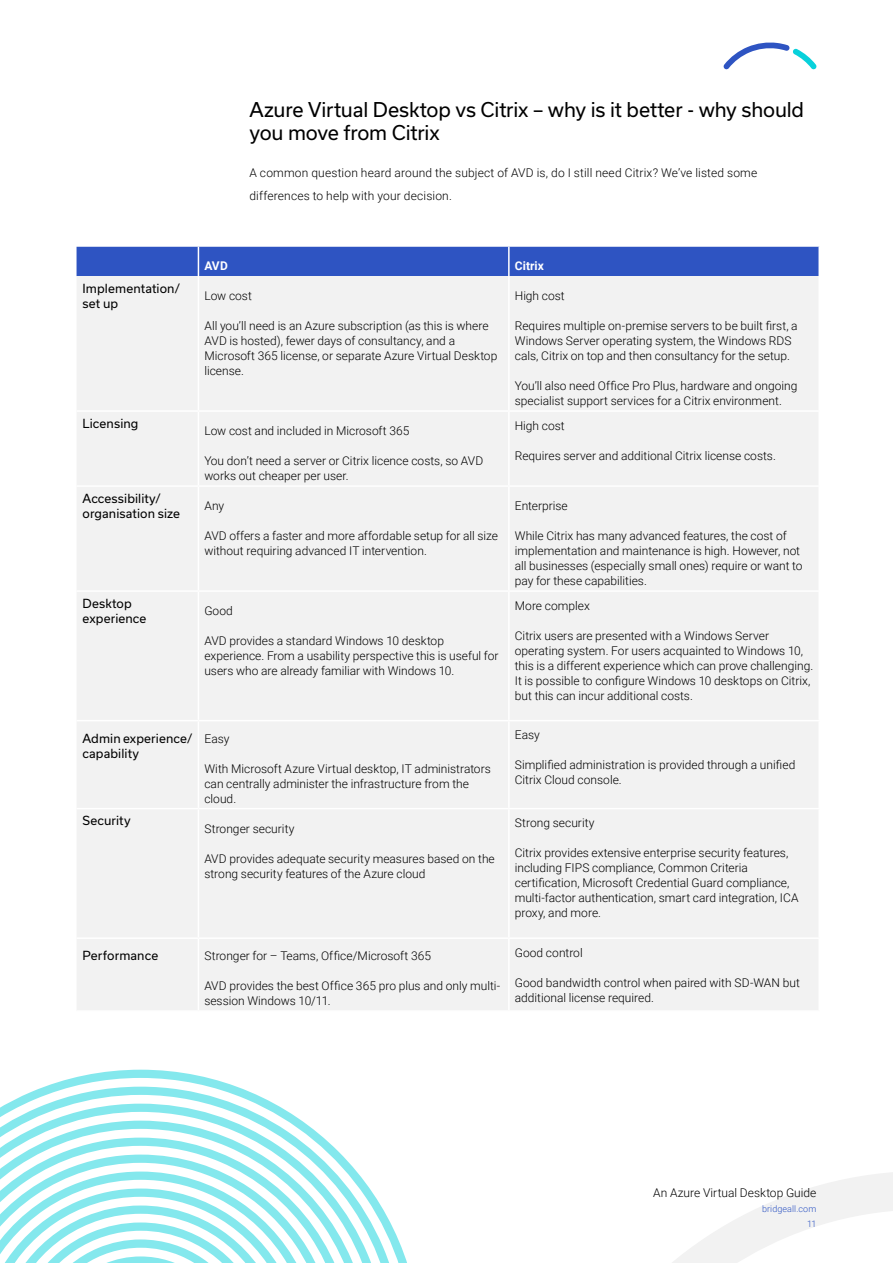
<style>
.page{position:relative;width:893px;height:1263px;background:#fff}
.page>*{position:absolute;margin:0;border:0;box-sizing:border-box;transform-origin:0 0}
.t1{font:19.5px/22.5px "Usual";letter-spacing:-.01em;color:#000}
.t2{font:300 12px/15px "Roboto";color:#000}
.t3{font:12px/15px "Usual";letter-spacing:.01em;color:#000}
.t4{font:700 12px "Roboto";letter-spacing:.005em;color:#fff}
.t5{font:300 9px/15px "Roboto";letter-spacing:.01em;color:#2e55c3;text-align:right}
</style>
<div class="page">
<svg style="left:672px;top:1172px;width:221px;height:91px"></svg>
<svg style="left:723px;top:42px;width:94px;height:27px"></svg>
<svg style="left:44px;top:1070px;width:363px;height:193px"></svg>
<svg style="left:6px;top:1087px;width:398px;height:176px"></svg>
<svg style="left:0;top:1104px;width:387px;height:159px"></svg>
<svg style="left:0;top:1120px;width:370px;height:143px"></svg>
<svg style="left:0;top:1137px;width:353px;height:126px"></svg>
<div style="left:77px;top:276px;width:741px;height:134px;background:#f2f2f2"></div>
<div style="left:77px;top:412px;width:741px;height:598px;background:#f2f2f2"></div>
<hr style="left:198px;top:276px;width:1px;height:134px;background:#fff">
<hr style="left:198px;top:412px;width:1px;height:73px;background:#fff">
<hr style="left:198px;top:487px;width:1px;height:103px;background:#fff">
<hr style="left:198px;top:592px;width:1px;height:128px;background:#fff">
<hr style="left:198px;top:721px;width:1px;height:87px;background:#fff">
<hr style="left:198px;top:809px;width:1px;height:128px;background:#fff">
<hr style="left:198px;top:939px;width:1px;height:71px;background:#fff">
<hr style="left:508px;top:276px;width:2px;height:134px;background:#fff">
<hr style="left:508px;top:412px;width:2px;height:73px;background:#fff">
<hr style="left:508px;top:487px;width:2px;height:103px;background:#fff">
<hr style="left:508px;top:592px;width:2px;height:128px;background:#fff">
<hr style="left:508px;top:721px;width:2px;height:87px;background:#fff">
<hr style="left:508px;top:809px;width:2px;height:128px;background:#fff">
<hr style="left:508px;top:939px;width:2px;height:71px;background:#fff">
<hr style="left:77px;top:485px;width:121px;height:2px;background:#fff">
<hr style="left:198px;top:485px;width:311px;height:2px;background:#fff">
<hr style="left:509px;top:485px;width:311px;height:2px;background:#fff">
<hr style="left:77px;top:590px;width:121px;height:2px;background:#fff">
<hr style="left:198px;top:590px;width:311px;height:2px;background:#fff">
<hr style="left:509px;top:590px;width:311px;height:2px;background:#fff">
<hr style="left:77px;top:720px;width:121px;height:1px;background:#fff">
<hr style="left:198px;top:720px;width:311px;height:1px;background:#fff">
<hr style="left:509px;top:720px;width:311px;height:1px;background:#fff">
<hr style="left:77px;top:808px;width:121px;height:1px;background:#fff">
<hr style="left:198px;top:808px;width:311px;height:1px;background:#fff">
<hr style="left:509px;top:808px;width:311px;height:1px;background:#fff">
<hr style="left:77px;top:937px;width:121px;height:2px;background:#fff">
<hr style="left:198px;top:937px;width:311px;height:2px;background:#fff">
<hr style="left:509px;top:937px;width:311px;height:2px;background:#fff">
<div style="left:77px;top:247px;width:741px;height:29px;background:#2e54c2"></div>
<hr style="left:508px;top:247px;width:2px;height:29px;background:#fff">
<h1 class="t1" style="left:249px;top:98px;width:556px">Azure Virtual Desktop vs Citrix – why is it better - why should you move from Citrix</h1>
<p class="t2" style="left:249px;top:161px;width:509px;line-height:22.5px">A common question heard around the subject of AVD is, do I still need Citrix? We’ve listed some differences to help with your decision.</p>
<p class="t4" style="left:204px;top:257px;width:25px">AVD</p>
<p class="t4" style="left:515px;top:257px;width:31px">Citrix</p>
<p class="t3" style="left:83px;top:280px;width:99px">Implementation/ set up</p>
<p class="t2" style="left:204px;top:288px;width:49px">Low cost</p>
<p class="t2" style="left:204px;top:318px;width:294px">All you’ll need is an Azure subscription (as this is where AVD is hosted), fewer days of consultancy, and a Microsoft 365 license, or separate Azure Virtual Desktop license.</p>
<p class="t3" style="left:83px;top:415px;width:57px">Licensing</p>
<p class="t2" style="left:204px;top:423px;width:207px">Low cost and included in Microsoft 365</p>
<p class="t2" style="left:204px;top:453px;width:280px">You don’t need a server or Citrix licence costs, so AVD works out cheaper per user.</p>
<p class="t3" style="left:83px;top:490px;width:99px">Accessibility/ organisation size</p>
<p class="t2" style="left:204px;top:498px;width:21px">Any</p>
<p class="t2" style="left:204px;top:528px;width:295px">AVD offers a faster and more affordable setup for all size without requiring advanced IT intervention.</p>
<p class="t3" style="left:82px;top:595px;width:65px">Desktop experience</p>
<p class="t2" style="left:204px;top:603px;width:30px">Good</p>
<p class="t2" style="left:204px;top:633px;width:296px">AVD provides a standard Windows 10 desktop experience. From a usability perspective this is useful for users who are already familiar with Windows 10.</p>
<p class="t3" style="left:82px;top:730px;width:111px">Admin experience/ capability</p>
<p class="t2" style="left:204px;top:730px;width:27px">Easy</p>
<p class="t2" style="left:204px;top:760px;width:288px">With Microsoft Azure Virtual desktop, IT administrators can centrally administer the infrastructure from the cloud.</p>
<p class="t3" style="left:82px;top:813px;width:50px">Security</p>
<p class="t2" style="left:204px;top:820px;width:92px">Stronger security</p>
<p class="t2" style="left:204px;top:850px;width:292px">AVD provides adequate security measures based on the strong security features of the Azure cloud</p>
<p class="t3" style="left:82px;top:948px;width:77px">Performance</p>
<p class="t2" style="left:204px;top:948px;width:228px">Stronger for – Teams, Office/Microsoft 365</p>
<p class="t2" style="left:204px;top:978px;width:297px">AVD provides the best Office 365 pro plus and only multi&shy;session Windows 10/11.</p>
<p class="t2" style="left:515px;top:288px;width:51px">High cost</p>
<p class="t2" style="left:515px;top:318px;width:284px">Requires multiple on-premise servers to be built first, a<br>Windows Server operating system, the Windows RDS cals, Citrix on top and then consultancy for the setup.</p>
<p class="t2" style="left:515px;top:378px;width:284px">You’ll also need Office Pro Plus, hardware and ongoing specialist support services for a Citrix environment.</p>
<p class="t2" style="left:515px;top:417px;width:51px">High cost</p>
<p class="t2" style="left:515px;top:447px;width:263px">Requires server and additional Citrix license costs.</p>
<p class="t2" style="left:515px;top:498px;width:54px">Enterprise</p>
<p class="t2" style="left:515px;top:528px;width:289px">While Citrix has many advanced features, the cost of implementation and maintenance is high. However, not all businesses (especially small ones) require or want to pay for these capabilities.</p>
<p class="t2" style="left:515px;top:597px;width:77px">More complex</p>
<p class="t2" style="left:515px;top:627px;width:300px">Citrix users are presented with a Windows Server operating system. For users acquainted to Windows 10, this is a different experience which can prove challenging.<br>It is possible to configure Windows 10 desktops on Citrix, but this can incur additional costs.</p>
<p class="t2" style="left:515px;top:727px;width:27px">Easy</p>
<p class="t2" style="left:515px;top:757px;width:282px">Simplified administration is provided through a unified<br>Citrix Cloud console.</p>
<p class="t2" style="left:515px;top:815px;width:81px">Strong security</p>
<p class="t2" style="left:515px;top:845px;width:285px">Citrix provides extensive enterprise security features, including FIPS compliance, Common Criteria certification, Microsoft Credential Guard compliance, multi-factor authentication, smart card integration, ICA proxy, and more.</p>
<p class="t2" style="left:515px;top:944px;width:69px">Good control</p>
<p class="t2" style="left:515px;top:974px;width:287px">Good bandwidth control when paired with SD-WAN but additional license required.</p>
<p class="t2" style="left:653px;top:1185px;width:165px">An Azure Virtual Desktop Guide</p>
<p class="t5" style="left:762px;top:1201px;width:56px">bridgeall.com<br>11</p>
</div>
